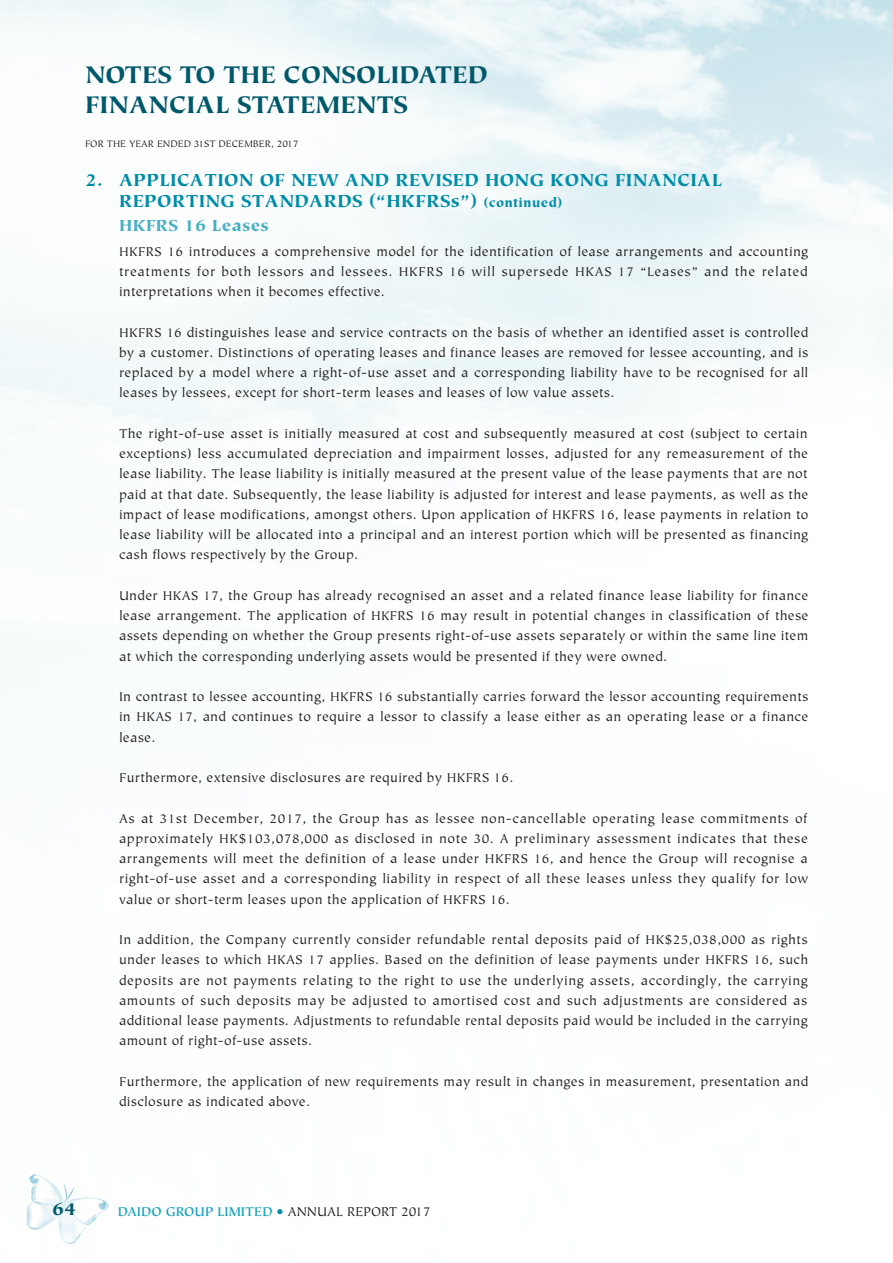
<style>
.page{position:relative;width:893px;height:1263px;background:#fff}
.page>*{position:absolute;margin:0;border:0;box-sizing:border-box;transform-origin:0 0}
.t1{font:900 27px/30px "Tiepolo Std";color:#00586a}
._01_H1{font:900 19.5px/20.2px "Tiepolo Std";letter-spacing:.015em;color:#008da8}
.t2{font:900 19.5px "Tiepolo Std";color:#00586a}
._02_H2{font:900 18px "Tiepolo Std";letter-spacing:.015em;color:#46afc4}
._00_txt{font:14.25px/20.2px "Tiepolo Std";letter-spacing:.015em;color:#231f20;text-align:justify}
.t3{font:700 14.25px "Tiepolo Std";color:#1aa5bc}
.t4{font:10.5px "Tiepolo Std";color:#231f20}
.s1{font-size:14.25px}
.s2{font-weight:400;color:#008da8}
.s3{font-weight:400;color:#231f20}
</style>
<div class="page">
<img style="left:26px;top:1174px;width:83px;height:71px">
<h1 class="t1" style="left:85px;top:60px;width:404px">NOTES TO THE CONSOLIDATED<br>FINANCIAL STATEMENTS</h1>
<p class="t4" style="left:85px;top:138px;width:215px">FOR THE YEAR ENDED 31ST DECEMBER, 2017</p>
<p class="_01_H1" style="left:119px;top:171px;width:605px;text-indent:-34px">2. APPLICATION OF NEW AND REVISED HONG KONG FINANCIAL<br>REPORTING STANDARDS (“HKFRSs”) <span class="s1">(continued)</span></p>
<p class="_02_H2" style="left:119px;top:215px;width:151px">HKFRS 16 Leases</p>
<p class="_00_txt" style="left:119px;top:241px;width:691px">HKFRS 16 introduces a comprehensive model for the identification of lease arrangements and accounting treatments for both lessors and lessees. HKFRS 16 will supersede HKAS 17 “Leases” and the related interpretations when it becomes effective.</p>
<p class="_00_txt" style="left:119px;top:322px;width:691px">HKFRS 16 distinguishes lease and service contracts on the basis of whether an identified asset is controlled by a customer. Distinctions of operating leases and finance leases are removed for lessee accounting, and is replaced by a model where a right-of-use asset and a corresponding liability have to be recognised for all leases by lessees, except for short-term leases and leases of low value assets.</p>
<p class="_00_txt" style="left:119px;top:424px;width:691px">The right-of-use asset is initially measured at cost and subsequently measured at cost (subject to certain exceptions) less accumulated depreciation and impairment losses, adjusted for any remeasurement of the lease liability. The lease liability is initially measured at the present value of the lease payments that are not paid at that date. Subsequently, the lease liability is adjusted for interest and lease payments, as well as the impact of lease modifications, amongst others. Upon application of HKFRS 16, lease payments in relation to lease liability will be allocated into a principal and an interest portion which will be presented as financing cash flows respectively by the Group.</p>
<p class="_00_txt" style="left:119px;top:586px;width:691px">Under HKAS 17, the Group has already recognised an asset and a related finance lease liability for finance lease arrangement. The application of HKFRS 16 may result in potential changes in classification of these assets depending on whether the Group presents right-of-use assets separately or within the same line item at which the corresponding underlying assets would be presented if they were owned.</p>
<p class="_00_txt" style="left:119px;top:687px;width:691px">In contrast to lessee accounting, HKFRS 16 substantially carries forward the lessor accounting requirements in HKAS 17, and continues to require a lessor to classify a lease either as an operating lease or a finance lease.</p>
<p class="_00_txt" style="left:119px;top:768px;width:396px">Furthermore, extensive disclosures are required by HKFRS 16.</p>
<p class="_00_txt" style="left:119px;top:808px;width:691px">As at 31st December, 2017, the Group has as lessee non-cancellable operating lease commitments of approximately HK$103,078,000 as disclosed in note 30. A preliminary assessment indicates that these arrangements will meet the definition of a lease under HKFRS 16, and hence the Group will recognise a right-of-use asset and a corresponding liability in respect of all these leases unless they qualify for low value or short-term leases upon the application of HKFRS 16.</p>
<p class="_00_txt" style="left:119px;top:930px;width:691px">In addition, the Company currently consider refundable rental deposits paid of HK$25,038,000 as rights under leases to which HKAS 17 applies. Based on the definition of lease payments under HKFRS 16, such deposits are not payments relating to the right to use the underlying assets, accordingly, the carrying amounts of such deposits may be adjusted to amortised cost and such adjustments are considered as additional lease payments. Adjustments to refundable rental deposits paid would be included in the carrying amount of right-of-use assets.</p>
<p class="_00_txt" style="left:119px;top:1072px;width:691px">Furthermore, the application of new requirements may result in changes in measurement, presentation and disclosure as indicated above.</p>
<h2 class="t2" style="left:52px;top:1198px;width:25px">64</h2>
<p class="t3" style="left:118px;top:1203px;width:314px">DAIDO GROUP LIMITED <span class="s2">•</span> <span class="s3">ANNUAL REPORT 2017</span></p>
</div>
